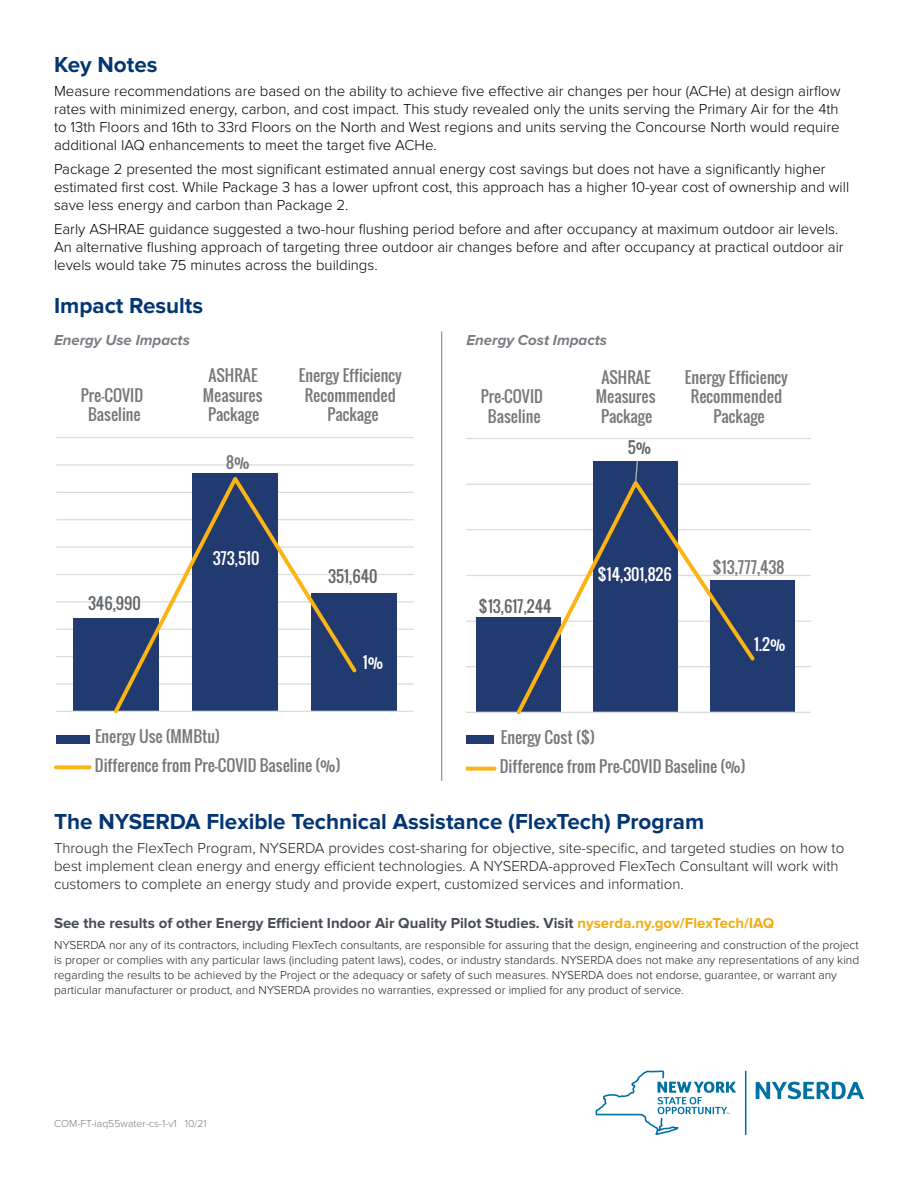
<style>
.page{position:relative;width:918px;height:1188px;background:#fff}
.page>*{position:absolute;margin:0;border:0;box-sizing:border-box;transform-origin:0 0}
.t1{font:700 22.5px "Proxima Nova";color:#043673}
.t2{font:15.75px/19.4px "Oswald";color:#77787b;text-align:center}
.t3{font:15.75px "Oswald";color:#63676b}
.t4{font:15.75px "Oswald";color:#fff}
.t5{font:300 15px/18px "Proxima Nova";color:#000}
.t6{font:300 15px/18px "Proxima Nova";color:#222121}
.t7{font:700 15px "Proxima Nova";color:#474c55}
.t8{font:italic 700 15px "Proxima Nova";color:#797d82}
.t9{font:300 12px/15px "Proxima Nova";color:#222121}
.t10{font:300 10.5px "Proxima Nova";color:#797d82}
.s1{color:#f1ad14}
</style>
<div class="page">
<div style="left:56px;top:735px;width:34px;height:8px;background:#213a70"></div>
<svg style="left:56px;top:765px;width:34px;height:4px"></svg>
<hr style="left:56px;top:683px;width:358px;height:2px;background:#dcddde">
<hr style="left:56px;top:656px;width:358px;height:1px;background:#dcddde">
<hr style="left:56px;top:629px;width:358px;height:1px;background:#dcddde">
<hr style="left:56px;top:601px;width:358px;height:2px;background:#dcddde">
<hr style="left:56px;top:574px;width:358px;height:1px;background:#dcddde">
<hr style="left:56px;top:546px;width:358px;height:2px;background:#dcddde">
<hr style="left:56px;top:519px;width:358px;height:1px;background:#dcddde">
<hr style="left:56px;top:492px;width:358px;height:1px;background:#dcddde">
<hr style="left:56px;top:464px;width:358px;height:2px;background:#dcddde">
<hr style="left:56px;top:437px;width:358px;height:1px;background:#dcddde">
<div style="left:73px;top:618px;width:86px;height:93px;background:#213a70"></div>
<div style="left:311px;top:593px;width:86px;height:118px;background:#213a70"></div>
<hr style="left:56px;top:711px;width:358px;height:1px;background:#dcddde">
<svg style="left:111px;top:473px;width:249px;height:240px"></svg>
<div style="left:466px;top:735px;width:28px;height:9px;background:#213a70"></div>
<svg style="left:466px;top:767px;width:29px;height:4px"></svg>
<hr style="left:466px;top:666px;width:345px;height:1px;background:#dcddde">
<hr style="left:466px;top:620px;width:345px;height:2px;background:#dcddde">
<hr style="left:466px;top:575px;width:345px;height:1px;background:#dcddde">
<hr style="left:466px;top:529px;width:345px;height:1px;background:#dcddde">
<hr style="left:466px;top:484px;width:345px;height:1px;background:#dcddde">
<hr style="left:466px;top:438px;width:345px;height:1px;background:#dcddde">
<div style="left:476px;top:617px;width:85px;height:95px;background:#213a70"></div>
<div style="left:594px;top:461px;width:84px;height:251px;background:#213a70"></div>
<div style="left:710px;top:581px;width:85px;height:131px;background:#213a70"></div>
<hr style="left:466px;top:712px;width:345px;height:1px;background:#dcddde">
<svg style="left:513px;top:475px;width:245px;height:239px"></svg>
<svg style="left:634px;top:461px;width:5px;height:23px"></svg>
<hr style="left:441px;top:332px;width:1px;height:449px;background:#797d82">
<svg style="left:756px;top:1082px;width:108px;height:17px"></svg>
<hr style="left:745px;top:1071px;width:1px;height:64px;background:#0071a3">
<svg style="left:596px;top:1070px;width:140px;height:65px"></svg>
<h2 class="t1" style="left:54px;top:51px;width:105px">Key Notes</h2>
<p class="t5" style="left:54px;top:82px;width:788px">Measure recommendations are based on the ability to achieve fve efective air changes per hour (ACHe) at design airfow rates with minimized energy, carbon, and cost impact. This study revealed only the units serving the Primary Air for the 4th to 13th Floors and 16th to 33rd Floors on the North and West regions and units serving the Concourse North would require additional IAQ enhancements to meet the target fve ACHe.</p>
<p class="t5" style="left:54px;top:160px;width:797px">Package 2 presented the most signifcant estimated annual energy cost savings but does not have a signifcantly higher estimated frst cost. While Package 3 has a lower upfront cost, this approach has a higher 10-year cost of ownership and will save less energy and carbon than Package 2.</p>
<p class="t5" style="left:54px;top:220px;width:791px">Early ASHRAE guidance suggested a two-hour fushing period before and after occupancy at maximum outdoor air levels.<br>An alternative fushing approach of targeting three outdoor air changes before and after occupancy at practical outdoor air levels would take 75 minutes across the buildings.</p>
<h2 class="t1" style="left:54px;top:293px;width:151px">Impact Results</h2>
<p class="t8" style="left:54px;top:331px;width:137px">Energy Use Impacts</p>
<p class="t8" style="left:467px;top:331px;width:142px">Energy Cost Impacts</p>
<p class="t2" style="left:81px;top:385px;width:64px">Pre-COVID<br>Baseline</p>
<p class="t3" style="left:88px;top:591px;width:54px">346,990</p>
<p class="t2" style="left:203px;top:366px;width:61px">ASHRAE<br>Measures<br>Package</p>
<p class="t2" style="left:299px;top:366px;width:105px">Energy Efficiency<br>Recommended<br>Package</p>
<p class="t2" style="left:226px;top:452px;width:25px">8%</p>
<p class="t4" style="left:213px;top:547px;width:48px">373,510</p>
<p class="t3" style="left:328px;top:564px;width:51px">351,640</p>
<p class="t4" style="left:363px;top:651px;width:22px">1%</p>
<p class="t2" style="left:95px;top:722px;width:247px;line-height:28.3px;text-align:left">Energy Use (MMBtu)<br>Difference from Pre-COVID Baseline (%)</p>
<p class="t2" style="left:481px;top:387px;width:64px">Pre-COVID<br>Baseline</p>
<p class="t3" style="left:479px;top:594px;width:74px">$13,617,244</p>
<p class="t2" style="left:596px;top:367px;width:61px">ASHRAE<br>Measures<br>Package</p>
<p class="t2" style="left:685px;top:367px;width:105px">Energy Efficiency<br>Recommended<br>Package</p>
<p class="t3" style="left:628px;top:435px;width:25px">5%</p>
<p class="t4" style="left:598px;top:562px;width:76px">$14,301,826</p>
<p class="t2" style="left:713px;top:558px;width:73px">$13,777,438</p>
<p class="t4" style="left:754px;top:632px;width:33px">1.2%</p>
<p class="t2" style="left:500px;top:723px;width:247px;line-height:29.1px;text-align:left">Energy Cost ($)<br>Difference from Pre-COVID Baseline (%)</p>
<h2 class="t1" style="left:54px;top:809px;width:652px">The NYSERDA Flexible Technical Assistance (FlexTech) Program</h2>
<p class="t6" style="left:54px;top:839px;width:792px">Through the FlexTech Program, NYSERDA provides cost-sharing for objective, site-specifc, and targeted studies on how to best implement clean energy and energy efcient technologies. A NYSERDA-approved FlexTech Consultant will work with customers to complete an energy study and provide expert, customized services and information.</p>
<p class="t7" style="left:54px;top:914px;width:722px">See the results of other Energy Efcient Indoor Air Quality Pilot Studies. Visit <span class="s1">nyserda.ny.gov/FlexTech/IAQ</span></p>
<p class="t9" style="left:54px;top:937px;width:807px">NYSERDA nor any of its contractors, including FlexTech consultants, are responsible for assuring that the design, engineering and construction of the project is proper or complies with any particular laws (including patent laws), codes, or industry standards. NYSERDA does not make any representations of any kind regarding the results to be achieved by the Project or the adequacy or safety of such measures. NYSERDA does not endorse, guarantee, or warrant any particular manufacturer or product, and NYSERDA provides no warranties, expressed or implied for any product of service.</p>
<p class="t10" style="left:54px;top:1118px;width:154px">COM-FT-iaq55water-cs-1-v1 10/21</p>
</div>
